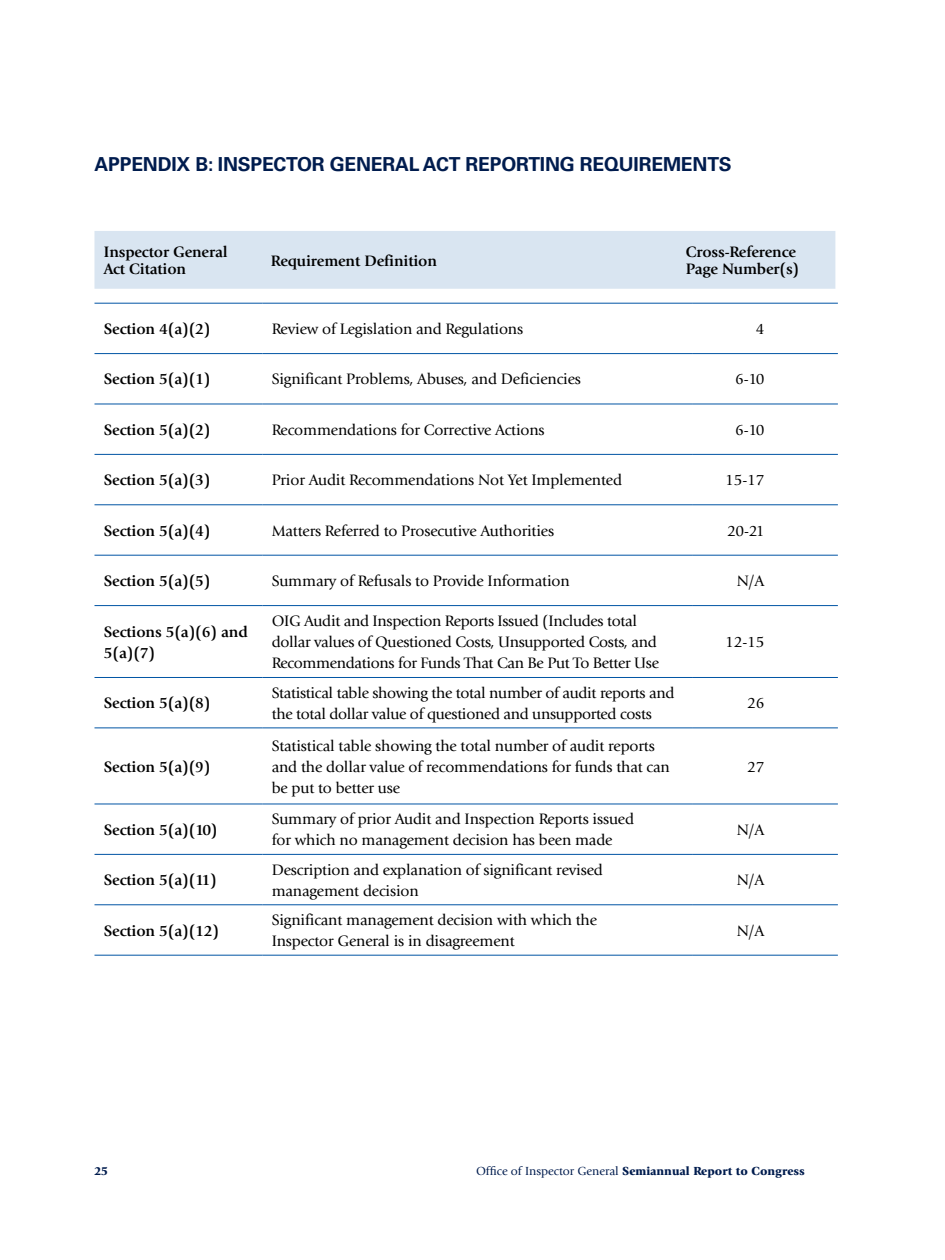
<style>
.page{position:relative;width:945px;height:1260px;background:#fff}
.page>*{position:absolute;margin:0;border:0;box-sizing:border-box;transform-origin:0 0}
.t1{font:700 19.25px "Univers LT Std";letter-spacing:-.01em;color:#001c4e}
.t2{font:15.75px/21px "Giovanni Std";letter-spacing:-.01em;color:#000}
.t3{font:700 15.75px/17.5px "Giovanni Std";letter-spacing:-.01em;color:#000}
.t4{font:900 12.25px "Giovanni Std";color:#001c4e}
.s1{font-weight:400}
</style>
<div class="page">
<div style="left:94px;top:231px;width:741px;height:58px;background:#d9e5f1"></div>
<hr style="left:94px;top:303px;width:168px;height:1px;background:#0054a4">
<hr style="left:262px;top:303px;width:430px;height:1px;background:#0054a4">
<hr style="left:692px;top:303px;width:146px;height:1px;background:#0054a4">
<hr style="left:94px;top:353px;width:168px;height:1px;background:#0054a4">
<hr style="left:262px;top:353px;width:430px;height:1px;background:#0054a4">
<hr style="left:692px;top:353px;width:146px;height:1px;background:#0054a4">
<hr style="left:94px;top:404px;width:168px;height:1px;background:#0054a4">
<hr style="left:262px;top:404px;width:430px;height:1px;background:#0054a4">
<hr style="left:692px;top:404px;width:146px;height:1px;background:#0054a4">
<hr style="left:94px;top:454px;width:168px;height:1px;background:#0054a4">
<hr style="left:262px;top:454px;width:430px;height:1px;background:#0054a4">
<hr style="left:692px;top:454px;width:146px;height:1px;background:#0054a4">
<hr style="left:94px;top:504px;width:168px;height:1px;background:#0054a4">
<hr style="left:262px;top:504px;width:430px;height:1px;background:#0054a4">
<hr style="left:692px;top:504px;width:146px;height:1px;background:#0054a4">
<hr style="left:94px;top:555px;width:168px;height:1px;background:#0054a4">
<hr style="left:262px;top:555px;width:430px;height:1px;background:#0054a4">
<hr style="left:692px;top:555px;width:146px;height:1px;background:#0054a4">
<hr style="left:94px;top:605px;width:168px;height:1px;background:#0054a4">
<hr style="left:262px;top:605px;width:430px;height:1px;background:#0054a4">
<hr style="left:692px;top:605px;width:146px;height:1px;background:#0054a4">
<hr style="left:94px;top:677px;width:168px;height:1px;background:#0054a4">
<hr style="left:262px;top:677px;width:430px;height:1px;background:#0054a4">
<hr style="left:692px;top:677px;width:146px;height:1px;background:#0054a4">
<hr style="left:94px;top:727px;width:168px;height:1px;background:#0054a4">
<hr style="left:262px;top:727px;width:430px;height:1px;background:#0054a4">
<hr style="left:692px;top:727px;width:146px;height:1px;background:#0054a4">
<hr style="left:94px;top:804px;width:168px;height:1px;background:#0054a4">
<hr style="left:262px;top:804px;width:430px;height:1px;background:#0054a4">
<hr style="left:692px;top:804px;width:146px;height:1px;background:#0054a4">
<hr style="left:94px;top:854px;width:168px;height:1px;background:#0054a4">
<hr style="left:262px;top:854px;width:430px;height:1px;background:#0054a4">
<hr style="left:692px;top:854px;width:146px;height:1px;background:#0054a4">
<hr style="left:94px;top:904px;width:168px;height:1px;background:#0054a4">
<hr style="left:262px;top:904px;width:430px;height:1px;background:#0054a4">
<hr style="left:692px;top:904px;width:146px;height:1px;background:#0054a4">
<hr style="left:94px;top:955px;width:168px;height:1px;background:#0054a4">
<hr style="left:262px;top:955px;width:430px;height:1px;background:#0054a4">
<hr style="left:692px;top:955px;width:146px;height:1px;background:#0054a4">
<p class="t1" style="left:94px;top:153px;width:639px">APPENDIX B: INSPECTOR GENERAL ACT REPORTING REQUIREMENTS</p>
<p class="t3" style="left:104px;top:243px;width:125px">Inspector General<br>Act Citation</p>
<p class="t3" style="left:271px;top:252px;width:168px">Requirement Definition</p>
<p class="t3" style="left:686px;top:243px;width:115px">Cross-Reference<br>Page Number(s)</p>
<p class="t3" style="left:104px;top:320px;width:108px">Section 4(a)(2)</p>
<p class="t2" style="left:272px;top:319px;width:253px">Review of Legislation and Regulations</p>
<p class="t2" style="left:756px;top:319px;width:10px">4</p>
<p class="t3" style="left:104px;top:371px;width:108px">Section 5(a)(1)</p>
<p class="t2" style="left:272px;top:369px;width:311px">Significant Problems, Abuses, and Deficiencies</p>
<p class="t2" style="left:735px;top:369px;width:31px">6-10</p>
<p class="t3" style="left:104px;top:421px;width:108px">Section 5(a)(2)</p>
<p class="t2" style="left:272px;top:419px;width:275px">Recommendations for Corrective Actions</p>
<p class="t2" style="left:735px;top:419px;width:31px">6-10</p>
<p class="t3" style="left:104px;top:471px;width:108px">Section 5(a)(3)</p>
<p class="t2" style="left:272px;top:470px;width:352px">Prior Audit Recommendations Not Yet Implemented</p>
<p class="t2" style="left:725px;top:470px;width:41px">15-17</p>
<p class="t3" style="left:104px;top:522px;width:108px">Section 5(a)(4)</p>
<p class="t2" style="left:272px;top:520px;width:284px">Matters Referred to Prosecutive Authorities</p>
<p class="t2" style="left:727px;top:520px;width:39px">20-21</p>
<p class="t3" style="left:104px;top:572px;width:108px">Section 5(a)(5)</p>
<p class="t2" style="left:272px;top:571px;width:300px">Summary of Refusals to Provide Information</p>
<p class="t2" style="left:737px;top:571px;width:29px">N/A</p>
<p class="t3" style="left:104px;top:621px;width:145px;line-height:21px">Sections 5(a)(6) and<br>5(a)(7)</p>
<p class="t2" style="left:272px;top:611px;width:389px">OIG Audit and Inspection Reports Issued (Includes total dollar values of Questioned Costs, Unsupported Costs, and<br>Recommendations for Funds That Can Be Put To Better Use</p>
<p class="t2" style="left:725px;top:632px;width:41px">12-15</p>
<p class="t3" style="left:104px;top:694px;width:108px">Section 5(a)(8)</p>
<p class="t2" style="left:272px;top:682px;width:404px">Statistical table showing the total number of audit reports and the total dollar value of questioned and unsupported costs</p>
<p class="t2" style="left:747px;top:693px;width:19px">26</p>
<p class="t3" style="left:104px;top:758px;width:108px">Section 5(a)(9)</p>
<p class="t2" style="left:272px;top:735px;width:400px">Statistical table showing the total number of audit reports and the dollar value of recommendations for funds that can be put to better use</p>
<p class="t2" style="left:747px;top:756px;width:19px">27</p>
<p class="t3" style="left:104px;top:821px;width:115px">Section 5(a)(10)</p>
<p class="t2" style="left:272px;top:809px;width:364px">Summary of prior Audit and Inspection Reports issued for which no management decision has been made</p>
<p class="t2" style="left:737px;top:819px;width:29px">N/A</p>
<p class="t3" style="left:104px;top:871px;width:114px">Section 5(a)(11)</p>
<p class="t2" style="left:272px;top:859px;width:333px">Description and explanation of significant revised management decision</p>
<p class="t2" style="left:737px;top:870px;width:29px">N/A</p>
<p class="t3" style="left:104px;top:922px;width:117px">Section 5(a)(12)</p>
<p class="t2" style="left:272px;top:910px;width:327px">Significant management decision with which the<br>Inspector General is in disagreement</p>
<p class="t2" style="left:737px;top:920px;width:29px">N/A</p>
<p class="t4" style="left:94px;top:1163px;width:15px">25</p>
<p class="t4" style="left:476px;top:1163px;width:330px"><span class="s1">Office of Inspector General</span> Semiannual Report to Congress</p>
</div>
